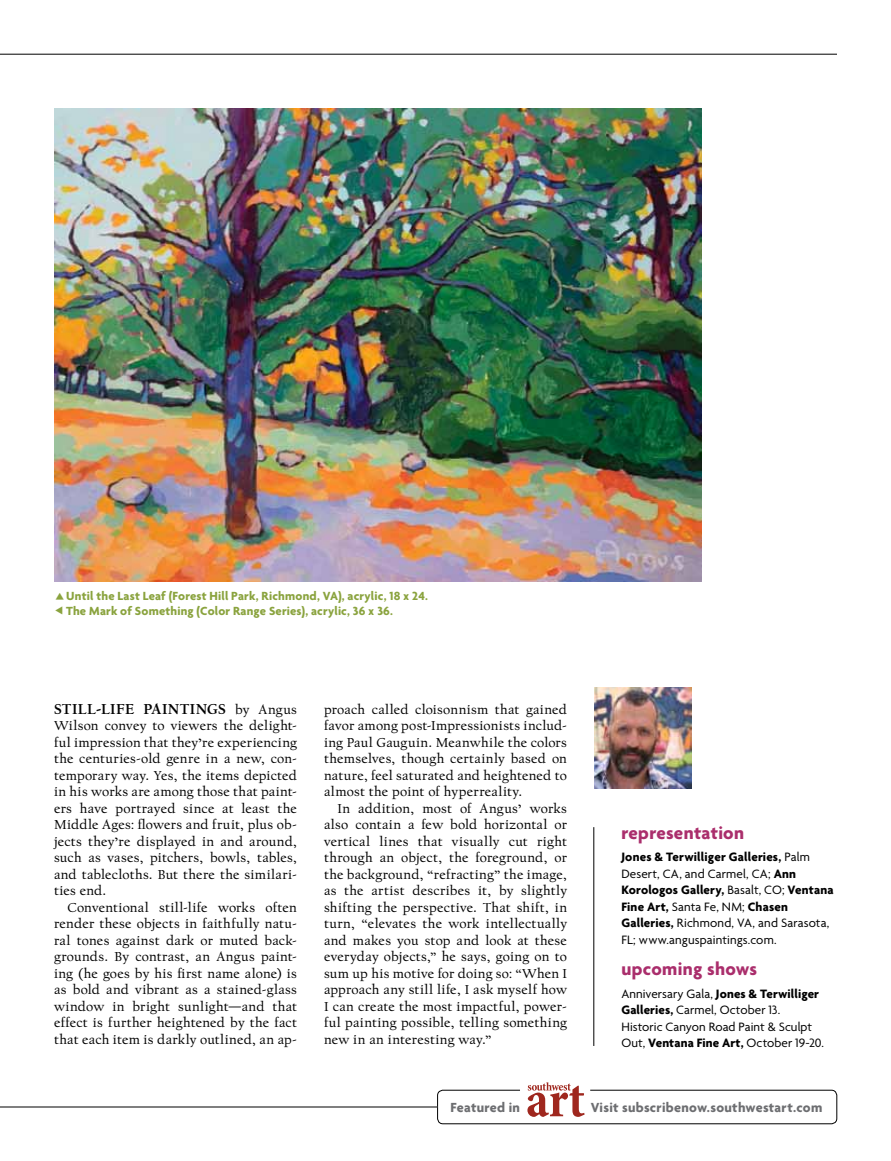
<style>
.page{position:relative;width:891px;height:1161px;background:#fff}
.page>*{position:absolute;margin:0;border:0;box-sizing:border-box;transform-origin:0 0}
.t1{font:700 19.2px "Agenda";letter-spacing:.015em;color:#aa2e6c}
.t2{font:700 15px "Californian FB Text";letter-spacing:.02em;color:#000}
.t3{font:700 14.25px "Agenda";letter-spacing:.02em;color:#6d6e71}
.t4{font:13.5px/16.5px "Californian FB Text";letter-spacing:.02em;color:#000;text-align:justify}
.t5{font:13.2px/16.5px "Agenda";letter-spacing:.01em;color:#000}
.t6{font:700 12.75px/15px "Agenda";letter-spacing:.015em;color:#8aa33e}
.s1{font-weight:400;font-size:13.5px}
.s2{font-weight:700}
</style>
<div class="page">
<img style="left:54px;top:108px;width:648px;height:473px">
<hr style="left:0;top:1107px;width:437px;height:1px;background:#000">
<svg style="left:437px;top:1082px;width:400px;height:42px"></svg>
<hr style="left:0;top:54px;width:837px;height:1px;background:#000">
<img style="left:594px;top:687px;width:98px;height:101px">
<hr style="left:594px;top:827px;width:1px;height:219px;background:#000">
<p class="t6" style="left:66px;top:588px;width:363px">Until the Last Leaf (Forest Hill Park, Richmond, VA), acrylic, 18 x 24.<br>The Mark of Something (Color Range Series), acrylic, 36 x 36.</p>
<p class="t2" style="left:54px;top:701px;width:244px">STILL-LIFE PAINTINGS <span class="s1">by Angus</span></p>
<p class="t4" style="left:54px;top:718px;width:245px">Wilson convey to viewers the delight&shy;ful impression that they’re experiencing the centuries-old genre in a new, con&shy;temporary way. Yes, the items depicted in his works are among those that paint&shy;ers have portrayed since at least the Middle Ages: flowers and fruit, plus ob&shy;jects they’re displayed in and around, such as vases, pitchers, bowls, tables, and tablecloths. But there the similari&shy;ties end.</p>
<p class="t4" style="left:54px;top:900px;width:245px;text-indent:14px">Conventional still-life works often render these objects in faithfully natu&shy;ral tones against dark or muted back&shy;grounds. By contrast, an Angus paint&shy;ing (he goes by his first name alone) is as bold and vibrant as a stained-glass window in bright sunlight—and that effect is further heightened by the fact that each item is darkly outlined, an ap-</p>
<p class="t4" style="left:324px;top:702px;width:245px">proach called cloisonnism that gained favor among post-Impressionists includ&shy;ing Paul Gauguin. Meanwhile the colors themselves, though certainly based on nature, feel saturated and heightened to almost the point of hyperreality.</p>
<p class="t4" style="left:324px;top:801px;width:245px;text-indent:14px">In addition, most of Angus’ works also contain a few bold horizontal or vertical lines that visually cut right through an object, the foreground, or the background, “refracting” the image, as the artist describes it, by slightly shifting the perspective. That shift, in turn, “elevates the work intellectually and makes you stop and look at these everyday objects,” he says, going on to sum up his motive for doing so: “When I approach any still life, I ask myself how I can create the most impactful, power&shy;ful painting possible, telling something new in an interesting way.”</p>
<h1 class="t1" style="left:621px;top:821px;width:124px">representation</h1>
<p class="t5" style="left:621px;top:848px;width:214px"><span class="s2">Jones &amp; Terwilliger Galleries,</span> Palm Desert, CA, and Carmel, CA; <span class="s2">Ann Korologos Gallery,</span> Basalt, CO; <span class="s2">Ventana Fine Art,</span> Santa Fe, NM; <span class="s2">Chasen Galleries,</span> Richmond, VA, and Sarasota, FL; www.anguspaintings.com.</p>
<h1 class="t1" style="left:621px;top:957px;width:137px">upcoming shows</h1>
<p class="t5" style="left:621px;top:985px;width:204px">Anniversary Gala, <span class="s2">Jones &amp; Terwilliger Galleries,</span> Carmel, October 13.<br>Historic Canyon Road Paint &amp; Sculpt Out, <span class="s2">Ventana Fine Art,</span> October 19-20.</p>
<p class="t3" style="left:451px;top:1098px;width:71px">Featured in</p>
<p class="t3" style="left:591px;top:1098px;width:233px">Visit subscribenow.southwestart.com</p>
</div>
